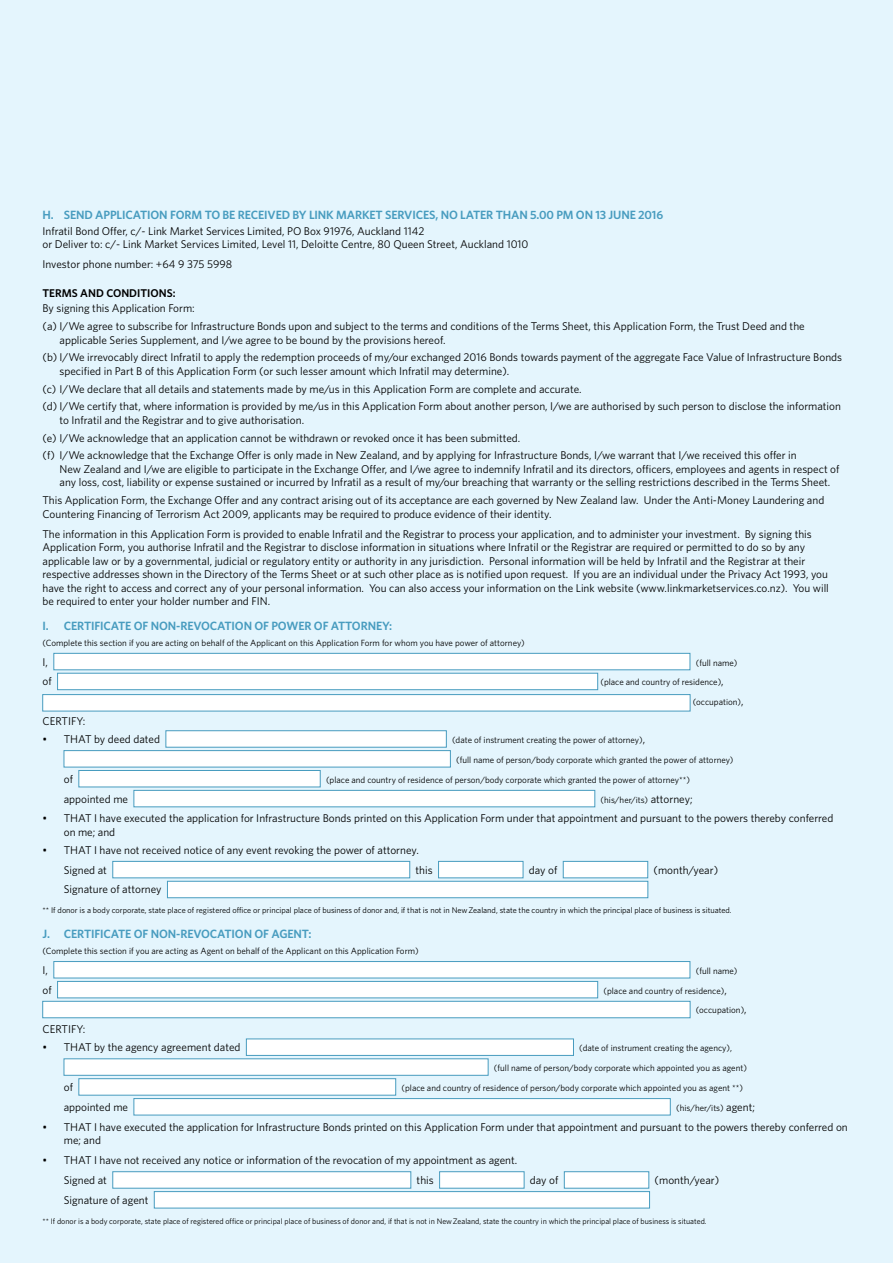
<style>
.page{position:relative;width:893px;height:1263px;background:#e4f5fd}
.page>*{position:absolute;margin:0;border:0;box-sizing:border-box;transform-origin:0 0}
.t1{font:600 12px "Whitney";letter-spacing:-.01em;color:#489cbf}
.t2{font:11.25px/13.5px "Whitney";color:#000}
.t3{font:600 11.25px "Whitney";color:#000}
.t4{font:9px "Whitney";color:#000}
.t5{font:8.25px "Whitney";color:#000}
.t6{font:7.95px "Whitney";color:#000}
.s1{font-family:"Whitney Semibold SC";font-weight:400}
.s2{font-size:11.25px}
</style>
<div class="page">
<div style="left:54px;top:653px;width:636px;height:17px;background:#fff;border:1px solid #489cbf"></div>
<div style="left:57px;top:673px;width:541px;height:17px;background:#fff;border:1px solid #489cbf"></div>
<div style="left:43px;top:694px;width:647px;height:17px;background:#fff;border:1px solid #489cbf"></div>
<div style="left:166px;top:730px;width:281px;height:17px;background:#fff;border:1px solid #489cbf"></div>
<div style="left:64px;top:750px;width:387px;height:17px;background:#fff;border:1px solid #489cbf"></div>
<div style="left:79px;top:770px;width:241px;height:17px;background:#fff;border:1px solid #489cbf"></div>
<div style="left:134px;top:790px;width:461px;height:17px;background:#fff;border:1px solid #489cbf"></div>
<div style="left:113px;top:861px;width:297px;height:17px;background:#fff;border:1px solid #489cbf"></div>
<div style="left:438px;top:861px;width:85px;height:17px;background:#fff;border:1px solid #489cbf"></div>
<div style="left:563px;top:861px;width:85px;height:17px;background:#fff;border:1px solid #489cbf"></div>
<div style="left:167px;top:881px;width:481px;height:17px;background:#fff;border:1px solid #489cbf"></div>
<div style="left:54px;top:961px;width:636px;height:17px;background:#fff;border:1px solid #489cbf"></div>
<div style="left:57px;top:981px;width:541px;height:17px;background:#fff;border:1px solid #489cbf"></div>
<div style="left:43px;top:1001px;width:647px;height:17px;background:#fff;border:1px solid #489cbf"></div>
<div style="left:246px;top:1039px;width:328px;height:16px;background:#fff"></div>
<div style="left:64px;top:1058px;width:424px;height:17px;background:#fff;border:1px solid #489cbf"></div>
<div style="left:79px;top:1078px;width:317px;height:17px;background:#fff;border:1px solid #489cbf"></div>
<div style="left:134px;top:1098px;width:536px;height:17px;background:#fff;border:1px solid #489cbf"></div>
<div style="left:113px;top:1171px;width:298px;height:17px;background:#fff;border:1px solid #489cbf"></div>
<div style="left:439px;top:1171px;width:85px;height:17px;background:#fff;border:1px solid #489cbf"></div>
<div style="left:564px;top:1171px;width:85px;height:17px;background:#fff;border:1px solid #489cbf"></div>
<div style="left:154px;top:1191px;width:496px;height:17px;background:#fff;border:1px solid #489cbf"></div>
<p class="t1" style="left:43px;top:208px;width:622px">H. SEND APPLICATION F<span class="s1">ORM TO B</span>E RECEIVED BY LINK MARKET SERVICES, NO LATER THAN 5.00 PM ON 13 JUNE 2016</p>
<p class="t2" style="left:43px;top:224px;width:487px">Infratil Bond Offer, c/- Link Market Services Limited, PO Box 91976, Auckland 1142<br>or Deliver to: c/- Link Market Services Limited, Level 11, Deloitte Centre, 80 Queen Street, Auckland 1010</p>
<p class="t2" style="left:43px;top:257px;width:191px">Investor phone number: +64 9 375 5998</p>
<p class="t3" style="left:43px;top:286px;width:135px">TERMS AND CONDITIONS:</p>
<p class="t2" style="left:43px;top:299px;width:764px;line-height:17.7px">By signing this Application Form:<br>(a) I/We agree to subscribe for Infrastructure Bonds upon and subject to the terms and conditions of the Terms Sheet, this Application Form, the Trust Deed and the</p>
<p class="t2" style="left:43px;top:331px;width:801px;line-height:17.7px;text-indent:17px">applicable Series Supplement, and I/we agree to be bound by the provisions hereof.<br>(b) I/We irrevocably direct Infratil to apply the redemption proceeds of my/our exchanged 2016 Bonds towards payment of the aggregate Face Value of Infrastructure Bonds</p>
<p class="t2" style="left:43px;top:362px;width:800px;line-height:17.7px;text-indent:17px">specified in Part B of this Application Form (or such lesser amount which Infratil may determine).<br>(c) I/We declare that all details and statements made by me/us in this Application Form are complete and accurate.<br>(d) I/We certify that, where information is provided by me/us in this Application Form about another person, I/we are authorised by such person to disclose the information</p>
<p class="t2" style="left:43px;top:411px;width:756px;line-height:17.7px;text-indent:17px">to Infratil and the Registrar and to give authorisation.<br>(e) I/We acknowledge that an application cannot be withdrawn or revoked once it has been submitted.<br>(f) I/We acknowledge that the Exchange Offer is only made in New Zealand, and by applying for Infrastructure Bonds, I/we warrant that I/we received this offer in</p>
<p class="t2" style="left:60px;top:462px;width:781px">New Zealand and I/we are eligible to participate in the Exchange Offer, and I/we agree to indemnify Infratil and its directors, officers, employees and agents in respect of any loss, cost, liability or expense sustained or incurred by Infratil as a result of my/our breaching that warranty or the selling restrictions described in the Terms Sheet.</p>
<p class="t2" style="left:43px;top:493px;width:783px">This Application Form, the Exchange Offer and any contract arising out of its acceptance are each governed by New Zealand law. Under the Anti-Money Laundering and<br>Countering Financing of Terrorism Act 2009, applicants may be required to produce evidence of their identity.</p>
<p class="t2" style="left:43px;top:527px;width:788px">The information in this Application Form is provided to enable Infratil and the Registrar to process your application, and to administer your investment. By signing this Application Form, you authorise Infratil and the Registrar to disclose information in situations where Infratil or the Registrar are required or permitted to do so by any applicable law or by a governmental, judicial or regulatory entity or authority in any jurisdiction. Personal information will be held by Infratil and the Registrar at their respective addresses shown in the Directory of the Terms Sheet or at such other place as is notified upon request. If you are an individual under the Privacy Act 1993, you have the right to access and correct any of your personal information. You can also access your information on the Link website (www.linkmarketservices.co.nz). You will be required to enter your holder number and FIN.</p>
<p class="t1" style="left:43px;top:618px;width:351px">I. CERTIFICATE OF NON-REVOCATION OF POWER OF ATTORNEY:</p>
<p class="t4" style="left:43px;top:637px;width:484px">(Complete this section if you are acting on behalf of the Applicant on this Application Form for whom you have power of attorney)</p>
<p class="t2" style="left:43px;top:655px;width:7px">I,</p>
<p class="t4" style="left:696px;top:657px;width:43px">(full name)</p>
<p class="t2" style="left:43px;top:674px;width:11px">of</p>
<p class="t4" style="left:600px;top:677px;width:125px">(place and country of residence)<span class="s2">,</span></p>
<p class="t4" style="left:693px;top:697px;width:52px">(occupation)<span class="s2">,</span></p>
<p class="t2" style="left:43px;top:714px;width:44px">CERTIFY:</p>
<p class="t2" style="left:43px;top:732px;width:119px">• THAT by deed dated</p>
<p class="t4" style="left:452px;top:734px;width:194px">(date of instrument creating the power of attorney)<span class="s2">,</span></p>
<p class="t4" style="left:456px;top:754px;width:279px">(full name of person/body corporate which granted the power of attorney)</p>
<p class="t2" style="left:64px;top:772px;width:11px">of</p>
<p class="t4" style="left:326px;top:774px;width:365px">(place and country of residence of person/body corporate which granted the power of attorney**)</p>
<p class="t2" style="left:64px;top:792px;width:66px">appointed me</p>
<p class="t4" style="left:601px;top:794px;width:93px">(his/her/its) <span class="s2">attorney;</span></p>
<p class="t2" style="left:64px;top:811px;width:771px;text-indent:-21px">• THAT I have executed the application for Infrastructure Bonds printed on this Application Form under that appointment and pursuant to the powers thereby conferred on me; and</p>
<p class="t2" style="left:64px;top:839px;width:357px;line-height:20px;text-indent:-21px">• THAT I have not received notice of any event revoking the power of attorney.<br>Signed at</p>
<p class="t2" style="left:416px;top:863px;width:19px">this</p>
<p class="t2" style="left:529px;top:863px;width:30px">day of</p>
<p class="t2" style="left:654px;top:863px;width:66px">(month/year)</p>
<p class="t2" style="left:64px;top:882px;width:99px">Signature of attorney</p>
<p class="t5" style="left:43px;top:905px;width:691px">** If donor is a body corporate, state place of registered office or principal place of business of donor and, if that is not in New Zealand, state the country in which the principal place of business is situated.</p>
<p class="t1" style="left:43px;top:927px;width:270px">J. CERTIFICATE OF NON-REVOCATION OF AGENT:</p>
<p class="t4" style="left:43px;top:945px;width:378px">(Complete this section if you are acting as Agent on behalf of the Applicant on this Application Form)</p>
<p class="t2" style="left:43px;top:963px;width:7px">I,</p>
<p class="t4" style="left:696px;top:965px;width:43px">(full name)</p>
<p class="t2" style="left:43px;top:983px;width:11px">of</p>
<p class="t4" style="left:603px;top:985px;width:125px">(place and country of residence)<span class="s2">,</span></p>
<p class="t4" style="left:696px;top:1005px;width:52px">(occupation)<span class="s2">,</span></p>
<p class="t2" style="left:43px;top:1022px;width:44px">CERTIFY:</p>
<p class="t2" style="left:43px;top:1040px;width:200px">• THAT by the agency agreement dated</p>
<p class="t4" style="left:579px;top:1043px;width:154px">(date of instrument creating the agency),</p>
<p class="t4" style="left:494px;top:1062px;width:254px">(full name of person/body corporate which appointed you as agent)</p>
<p class="t2" style="left:64px;top:1080px;width:11px">of</p>
<p class="t4" style="left:402px;top:1082px;width:343px">(place and country of residence of person/body corporate which appointed you as agent **)</p>
<p class="t2" style="left:64px;top:1100px;width:66px">appointed me</p>
<p class="t4" style="left:676px;top:1102px;width:80px">(his/her/its) <span class="s2">agent;</span></p>
<p class="t2" style="left:64px;top:1120px;width:785px;text-indent:-21px">• THAT I have executed the application for Infrastructure Bonds printed on this Application Form under that appointment and pursuant to the powers thereby conferred on me; and</p>
<p class="t2" style="left:64px;top:1150px;width:455px;line-height:20px;text-indent:-21px">• THAT I have not received any notice or information of the revocation of my appointment as agent.<br>Signed at</p>
<p class="t2" style="left:417px;top:1173px;width:19px">this</p>
<p class="t2" style="left:530px;top:1173px;width:30px">day of</p>
<p class="t2" style="left:655px;top:1173px;width:66px">(month/year)</p>
<p class="t2" style="left:64px;top:1193px;width:86px">Signature of agent</p>
<p class="t6" style="left:43px;top:1216px;width:666px">** If donor is a body corporate, state place of registered office or principal place of business of donor and, if that is not in New Zealand, state the country in which the principal place of business is situated.</p>
</div>
